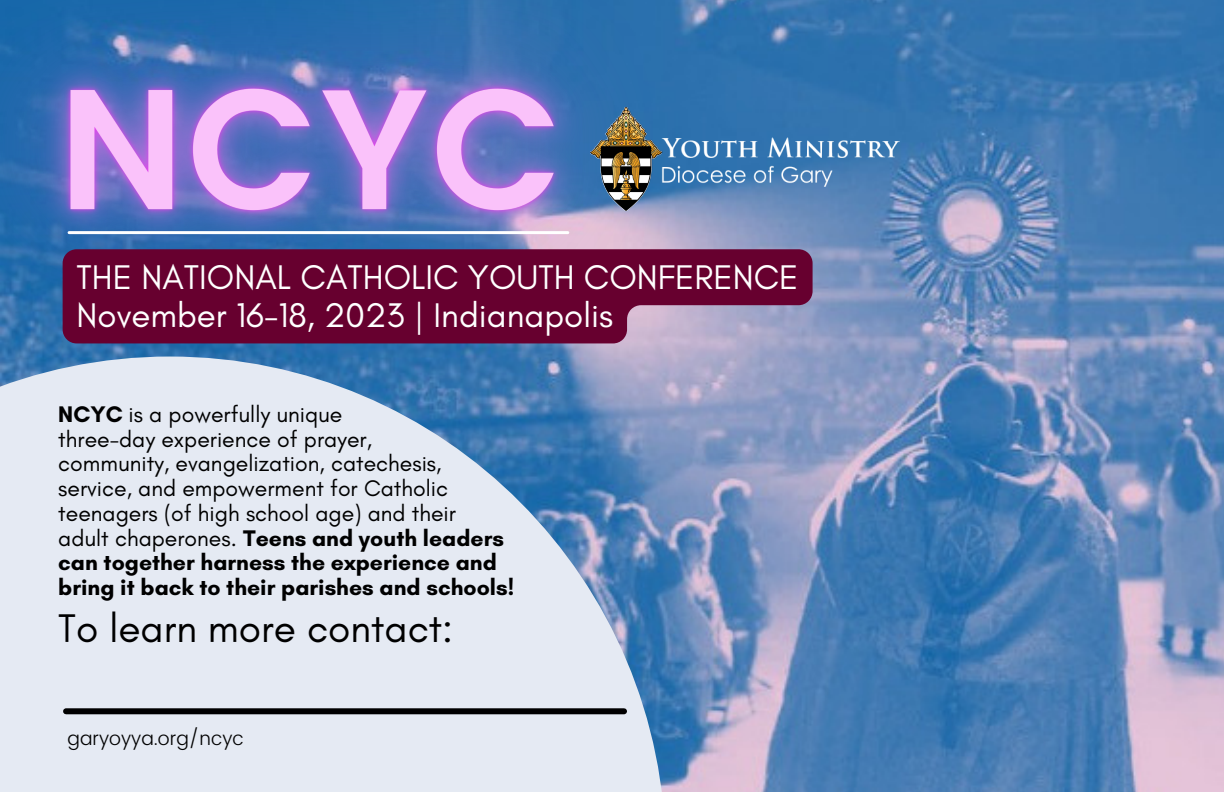
<style>
.page{position:relative;width:1224px;height:792px;background:#fff}
.page>*{position:absolute;margin:0;border:0;box-sizing:border-box;transform-origin:0 0}
.t1{font:40.6px "Glacial Indifference";color:#000}
.t2{font:34.9px/38.2px "Glacial Indifference";color:#fff}
.t3{font:23px/24.8px "Glacial Indifference";color:#000}
.t4{font:300 18.9px "Poppins";color:#000}
.s1{font-weight:700}
</style>
<div class="page">
<img style="left:666px;top:0;width:558px;height:792px">
<img style="left:0;top:0;width:742px;height:477px">
<hr style="left:69px;top:231px;width:499px;height:3px;background:#fff">
<img style="left:587px;top:103px;width:319px;height:113px">
<img style="left:590px;top:108px;width:71px;height:103px">
<svg style="left:0;top:357px;width:666px;height:435px;background:#c7d5e6"></svg>
<div style="left:66px;top:708px;width:558px;height:6px;background:#000"></div>
<svg style="left:63px;top:249px;width:750px;height:94px;background:#6e123f"></svg>
<h2 class="t2" style="left:77px;top:258px;width:723px">THE NATIONAL CATHOLIC YOUTH CONFERENCE<br>November 16-18, 2023 | Indianapolis</h2>
<p class="t3" style="left:58px;top:401px;width:457px"><span class="s1">NCYC</span> is a powerfully unique<br>three-day experience of prayer,<br>community, evangelization, catechesis, service, and empowerment for Catholic teenagers (of high school age) and their<br>adult chaperones. <span class="s1">Teens and youth leaders can together harness the experience and bring it back to their parishes and schools!</span></p>
<h1 class="t1" style="left:58px;top:603px;width:396px">To learn more contact:</h1>
<p class="t4" style="left:68px;top:727px;width:178px">garyoyya.org/ncyc</p>
</div>
